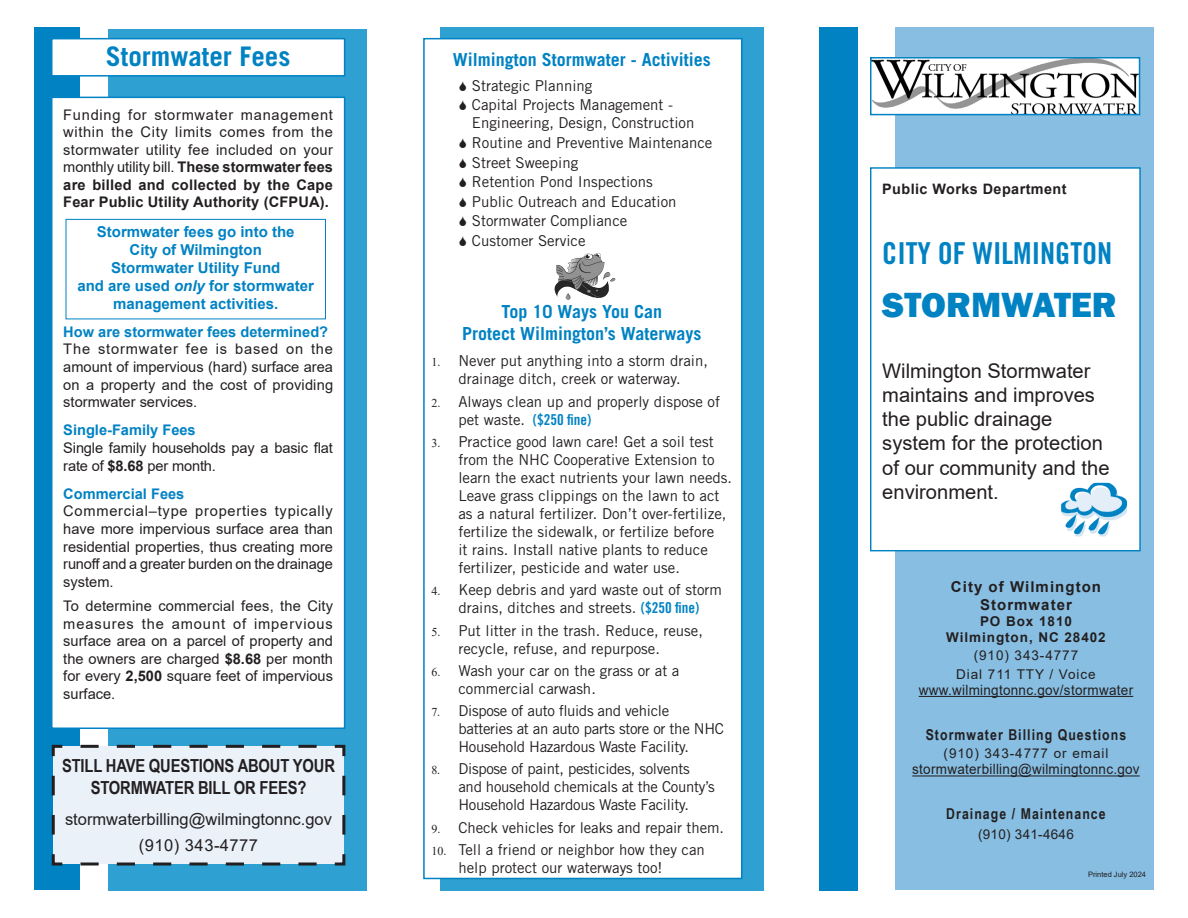
<style>
.page{position:relative;width:1188px;height:918px;background:#fff}
.page>*{position:absolute;margin:0;border:0;box-sizing:border-box;transform-origin:0 0}
.t1{font:800 36px "Franklin Gothic";color:#0082c3}
.t2{font:30.3px "Trade Gothic LT Std Bd Cn 20";color:#0082c3}
.t3{font:700 27px "Trade Gothic LT Std";color:#0082c3}
.t4{font:20.1px/24.2px "Arial";color:#231f20}
.t5{font:700 18px/21.6px "Trade Gothic LT Std";color:#0082c3;text-align:center}
.t6{font:700 18px/21.6px "Arial Narrow";letter-spacing:-.01em;color:#231f20;text-align:center}
.t7{font:16.5px/26.5px "Arial";color:#231f20;text-align:center}
.t8{font:15px/18px "Trade Gothic LT Std";color:#231f20}
.t9{font:15px/18px "Trade Gothic LT Std";letter-spacing:-.02em;color:#231f20}
.t10{font:700 15px/18px "Arial";color:#0082c3;text-align:center}
.t11{font:700 15px "Arial Narrow";letter-spacing:.07em;color:#231f20}
.t12{font:700 15px/18px "Arial";letter-spacing:.07em;color:#231f20;text-align:center}
.t13{font:15px "Trade Gothic LT Std Bd Cn 20";color:#0082c3}
.t14{font:14.7px/17.5px "Arial";color:#231f20;text-align:justify}
.t15{font:700 14.7px "Arial";color:#0082c3}
.t16{font:700 14.4px "Arial";letter-spacing:.03em;color:#231f20}
.t17{font:14.1px "Arial";letter-spacing:.02em;color:#231f20;scale:.95 1}
.t18{font:13.5px/18.3px "Arial";letter-spacing:.07em;color:#231f20;text-align:center}
.t19{font:700 13.5px/16.2px "Arial";letter-spacing:.07em;color:#231f20;text-align:center}
.t20{font:13.5px "Arial";letter-spacing:.02em;color:#231f20}
.t21{font:7.5px "Arial";color:#231f20}
.s1{font-weight:700}
.s2{font-style:italic}
.s3{font-family:"Times New Roman";font-size:12px}
.s4{font-family:"Trade Gothic LT Std";color:#231f20}
.s5{font-family:"Trade Gothic LT Std Bd Cn 20";color:#0082c3}
</style>
<div class="page">
<div style="left:440px;top:27px;width:324px;height:864px;background:#2ea0d2"></div>
<div style="left:34px;top:27px;width:46px;height:863px;background:#0082c3"></div>
<div style="left:109px;top:29px;width:258px;height:862px;background:#2ea0d2"></div>
<div style="left:895px;top:28px;width:259px;height:862px;background:#87bee2"></div>
<hr style="left:919px;top:696px;width:214px;height:1px;background:#231f20">
<hr style="left:912px;top:775px;width:228px;height:1px;background:#231f20">
<div style="left:424px;top:39px;width:318px;height:839px;background:#fff"></div>
<div style="left:423px;top:38px;width:319px;height:841px;border:2px solid #0082c3"></div>
<div style="left:52px;top:97px;width:293px;height:631px;background:#fff"></div>
<div style="left:51px;top:97px;width:294px;height:632px;border:2px solid #0082c3"></div>
<div style="left:52px;top:39px;width:293px;height:37px;background:#fff"></div>
<div style="left:51px;top:38px;width:294px;height:39px;border:2px solid #0082c3"></div>
<svg style="left:51px;top:743px;width:295px;height:124px;background:#dae6ef"></svg>
<div style="left:871px;top:168px;width:269px;height:383px;background:#fff"></div>
<div style="left:870px;top:167px;width:271px;height:384px;border:1px solid #0082c3"></div>
<img style="left:1062px;top:484px;width:64px;height:51px">
<div style="left:1059px;top:481px;width:70px;height:57px;border:2px solid #fff"></div>
<div style="left:819px;top:27px;width:38px;height:864px;background:#0082c3"></div>
<img style="left:555px;top:253px;width:61px;height:47px">
<div style="left:66px;top:219px;width:260px;height:100px;border:1px solid #0082c3"></div>
<img style="left:873px;top:60px;width:264px;height:52px">
<div style="left:870px;top:57px;width:270px;height:58px;border:2px solid #0082c3"></div>
<h3 class="t3" style="left:106px;top:39px;width:186px">Stormwater Fees</h3>
<p class="t14" style="left:63px;top:106px;width:271px">Funding for stormwater management within the City limits comes from the stormwater utility fee included on your monthly utility bill. <span class="s1">These stormwater fees are billed and collected by the Cape Fear Public Utility Authority (CFPUA).</span></p>
<p class="t10" style="left:77px;top:223px;width:238px">Stormwater fees go into the<br>City of Wilmington<br>Stormwater Utility Fund<br>and are used <span class="s2">only</span> for stormwater management activities.</p>
<p class="t15" style="left:63px;top:321px;width:266px">How are stormwater fees determined?</p>
<p class="t14" style="left:63px;top:340px;width:271px">The stormwater fee is based on the amount of impervious (hard) surface area on a property and the cost of providing stormwater services.</p>
<p class="t15" style="left:63px;top:420px;width:134px">Single-Family Fees</p>
<p class="t14" style="left:63px;top:439px;width:271px">Single family households pay a basic flat rate of <span class="s1">$8.68</span> per month.</p>
<p class="t15" style="left:63px;top:483px;width:123px">Commercial Fees</p>
<p class="t14" style="left:63px;top:502px;width:271px">Commercial–type properties typically have more impervious surface area than residential properties, thus creating more runoff and a greater burden on the drainage system.</p>
<p class="t14" style="left:63px;top:597px;width:271px">To determine commercial fees, the City measures the amount of impervious surface area on a parcel of property and the owners are charged <span class="s1">$8.68</span> per month for every <span class="s1">2,500</span> square feet of impervious surface.</p>
<p class="t6" style="left:62px;top:754px;width:274px">STILL HAVE QUESTIONS ABOUT YOUR<br>STORMWATER BILL OR FEES?</p>
<p class="t7" style="left:65px;top:805px;width:269px">stormwaterbilling@wilmingtonnc.gov (910) 343-4777</p>
<p class="t5" style="left:453px;top:48px;width:260px">Wilmington Stormwater - Activities</p>
<p class="t8" style="left:472px;top:75px;width:203px;line-height:19.6px">Strategic Planning<br>Capital Projects Management -</p>
<p class="t8" style="left:472px;top:113px;width:242px;line-height:19.6px">Engineering, Design, Construction<br>Routine and Preventive Maintenance<br>Street Sweeping<br>Retention Pond Inspections<br>Public Outreach and Education<br>Stormwater Compliance<br>Customer Service</p>
<p class="t5" style="left:462px;top:301px;width:241px">Top 10 Ways You Can<br>Protect Wilmington’s Waterways</p>
<p class="t8" style="left:431px;top:352px;width:278px;text-align:center"><span class="s3">1.</span> Never put anything into a storm drain, drainage ditch, creek or waterway.</p>
<p class="t8" style="left:431px;top:392px;width:290px"><span class="s3">2.</span> Always clean up and properly dispose of</p>
<p class="t13" style="left:458px;top:410px;width:134px"><span class="s4">pet waste.</span> ($250 FINE)</p>
<p class="t8" style="left:458px;top:432px;width:275px;text-indent:-27px"><span class="s3">3.</span> Practice good lawn care! Get a soil test from the NHC Cooperative Extension to learn the exact nutrients your lawn needs.<br>Leave grass clippings on the lawn to act as a natural fertilizer. Don’t over-fertilize, fertilize the sidewalk, or fertilize before<br>it rains. Install native plants to reduce fertilizer, pesticide and water use.</p>
<p class="t8" style="left:431px;top:581px;width:292px;text-align:center"><span class="s3">4.</span> Keep debris and yard waste out of storm drains, ditches and streets. <span class="s5">($250 FINE)</span></p>
<p class="t8" style="left:458px;top:621px;width:246px;text-indent:-27px"><span class="s3">5.</span> Put litter in the trash. Reduce, reuse, recycle, refuse, and repurpose.</p>
<p class="t8" style="left:458px;top:661px;width:223px;text-indent:-27px"><span class="s3">6.</span> Wash your car on the grass or at a commercial carwash.</p>
<p class="t9" style="left:458px;top:702px;width:267px;text-indent:-27px"><span class="s3">7.</span> Dispose of auto fluids and vehicle batteries at an auto parts store or the NHC<br>Household Hazardous Waste Facility.</p>
<p class="t9" style="left:458px;top:760px;width:258px;text-indent:-27px"><span class="s3">8.</span> Dispose of paint, pesticides, solvents and household chemicals at the County’s<br>Household Hazardous Waste Facility.</p>
<p class="t8" style="left:431px;top:818px;width:294px"><span class="s3">9.</span> Check vehicles for leaks and repair them.</p>
<p class="t8" style="left:458px;top:841px;width:248px;text-indent:-27px"><span class="s3">10.</span> Tell a friend or neighbor how they can help protect our waterways too!</p>
<p class="t16" style="left:882px;top:178px;width:186px">Public Works Department</p>
<h2 class="t2" style="left:882px;top:235px;width:232px">CITY OF WILMINGTON</h2>
<h1 class="t1" style="left:882px;top:282px;width:236px">STORMWATER</h1>
<h3 class="t4" style="left:882px;top:359px;width:229px">Wilmington Stormwater maintains and improves the public drainage system for the protection of our community and the environment.</h3>
<p class="t12" style="left:951px;top:577px;width:152px">City of Wilmington<br>Stormwater</p>
<p class="t19" style="left:946px;top:613px;width:161px">PO Box 1810<br>Wilmington, NC 28402</p>
<p class="t18" style="left:956px;top:646px;width:141px">(910) 343-4777<br>Dial 711 TTY / Voice</p>
<p class="t17" style="left:919px;top:680px;width:227px">www.wilmingtonnc.gov/stormwater</p>
<p class="t11" style="left:926px;top:723px;width:202px">Stormwater Billing Questions</p>
<p class="t18" style="left:944px;top:744px;width:166px">(910) 343-4777 or email</p>
<p class="t17" style="left:912px;top:760px;width:241px">stormwaterbilling@wilmingtonnc.gov</p>
<p class="t11" style="left:946px;top:803px;width:161px">Drainage / Maintenance</p>
<p class="t20" style="left:978px;top:825px;width:97px">(910) 341-4646</p>
<p class="t21" style="left:1088px;top:870px;width:59px">Printed July 2024</p>
</div>
